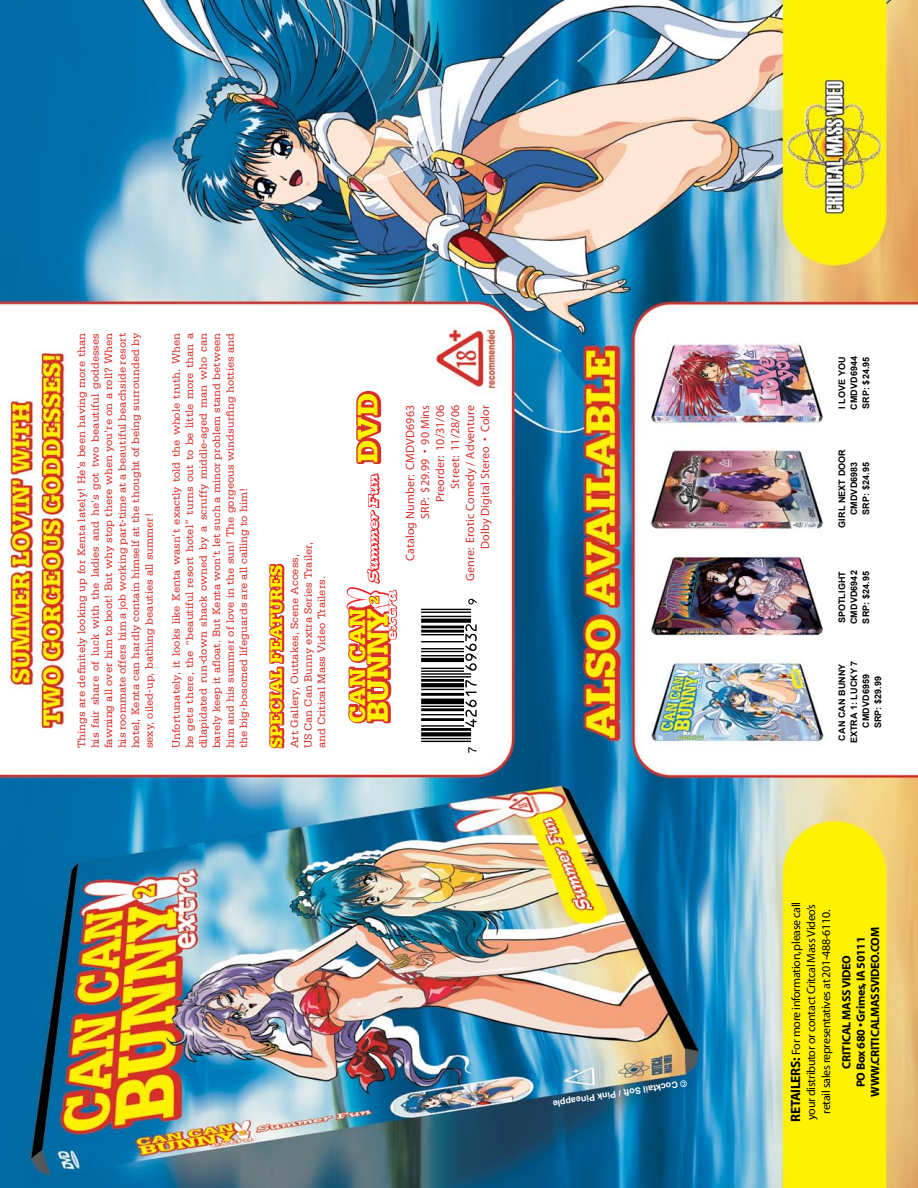
<style>
.page{position:relative;width:918px;height:1188px;background:#fff}
.page>*{position:absolute;margin:0;border:0;box-sizing:border-box;transform-origin:0 0}
.t1{font:900 31.05px "Serifa";color:#fff200}
.t2{font:900 30px "Serifa";color:#fff200}
.t3{font:900 23.7px "Serifa";color:#fff200}
.t4{font:900 17.85px "Serifa";color:#fff200}
.t5{font:italic 13.2px "Postino";color:#fff}
.t6{font:12px/15px "Myriad";letter-spacing:.01em;color:#d72f2c;text-align:right}
.t7{font:12px/15px "Myriad";letter-spacing:-.025em;color:#000;text-align:center}
.t8{font:700 12px/14.4px "Myriad";letter-spacing:-.025em;color:#000;text-align:center}
.t9{font:11.25px/13.5px "Serifa";color:#d72f2b;text-align:justify}
.t10{font:700 9px/12px "Arial";letter-spacing:.01em;color:#000;text-align:center}
.t11{font:700 9px "Arial";color:#fff}
.s1{font-weight:700;font-size:13.5px}
</style>
<div class="page">
<img style="left:0;top:0;width:918px;height:1188px">
<svg style="left:468px;top:747px;width:9px;height:6px"></svg>
<hr style="left:421px;top:738px;width:50px;height:1px;background:#000">
<hr style="left:421px;top:741px;width:50px;height:1px;background:#000">
<hr style="left:421px;top:728px;width:50px;height:3px;background:#000">
<svg style="left:421px;top:732px;width:50px;height:4px"></svg>
<svg style="left:421px;top:679px;width:56px;height:48px"></svg>
<hr style="left:421px;top:673px;width:50px;height:2px;background:#000">
<hr style="left:421px;top:676px;width:50px;height:2px;background:#000">
<svg style="left:421px;top:624px;width:56px;height:48px"></svg>
<hr style="left:421px;top:616px;width:50px;height:1px;background:#000">
<svg style="left:421px;top:619px;width:50px;height:4px"></svg>
<hr style="left:421px;top:609px;width:50px;height:1px;background:#000">
<hr style="left:421px;top:612px;width:50px;height:1px;background:#000">
<svg style="left:468px;top:599px;width:9px;height:6px"></svg>
<svg style="left:267px;top:562px;width:19px;height:187px"></svg>
<svg style="left:354px;top:387px;width:30px;height:79px"></svg>
<svg style="left:346px;top:472px;width:53px;height:253px"></svg>
<p class="t9" style="left:75px;top:748px;width:417px;rotate:-90deg">Things are definitely looking up for Kenta lately! He’s been having more than his fair share of luck with the ladies and he’s got two beautiful goddesses fawning all over him to boot! But why stop there when you’re on a roll? When his roommate offers him a job working part-time at a beautiful beachside resort hotel, Kenta can hardly contain himself at the thought of being surrounded by sexy, oiled-up, bathing beauties all summer!</p>
<p class="t9" style="left:169px;top:748px;width:417px;rotate:-90deg">Unfortunately, it looks like Kenta wasn’t exactly told the whole truth. When he gets there, the “beautiful resort hotel” turns out to be little more than a dilapidated run-down shack owned by a scruffy middle-aged man who can barely keep it afloat. But Kenta won’t let such a minor problem stand between him and his summer of love in the sun! The gorgeous windsurfing hotties and the big-bosomed lifeguards are all calling to him!</p>
<h3 class="t4" style="left:266px;top:748px;width:184px;rotate:-90deg">SPECIAL FEATURES</h3>
<p class="t9" style="left:288px;top:748px;width:208px;text-align:left;rotate:-90deg">Art Gallery, Outtakes, Scene Access,<br>US Can Can Bunny extra Series Trailer, and Critical Mass Video Trailers.</p>
<h2 class="t2" style="left:350px;top:463px;width:71px;rotate:-90deg">DVD</h2>
<p class="t5" style="left:364px;top:582px;width:109px;rotate:-90deg">Summer Fun</p>
<h3 class="t3" style="left:344px;top:723px;width:116px;rotate:-90deg">CAN CAN</h3>
<h1 class="t1" style="left:360px;top:722px;width:134px;rotate:-90deg">BUNNY<sub>extra</sub></h1>
<p class="t6" style="left:403px;top:581px;width:177px;rotate:-90deg">Catalog Number: CMDVD6963<br>SRP: $29.99 • 90 Mins<br>Preorder: 10/31/06<br>Street: 11/28/06<br>Genre: Erotic Comedy / Adventure<br>Dolby Digital Stereo • Color</p>
<p class="t11" style="left:688px;top:1089px;width:137px;rotate:171deg">© Cocktail Soft / Pink Pineapple</p>
<p class="t10" style="left:836px;top:410px;width:55px;text-align:justify;rotate:-90deg">I LOVE YOU CMDVD6944<br>SRP: $24.95</p>
<p class="t10" style="left:836px;top:528px;width:80px;rotate:-90deg">GIRL NEXT DOOR<br>CMDVD6983<br>SRP: $24.95</p>
<p class="t10" style="left:836px;top:624px;width:55px;text-align:justify;rotate:-90deg">SPOTLIGHT CMDVD6942<br>SRP: $24.95</p>
<p class="t10" style="left:836px;top:743px;width:84px;rotate:-90deg">CAN CAN BUNNY<br>EXTRA 1: LUCKY 7<br>CMDVD6959<br>SRP: $29.99</p>
<p class="t7" style="left:789px;top:1122px;width:221px;rotate:-90deg"><span class="s1">RETAILERS:</span> For more information, please call your distributor or contact Critcal Mass Video’s retail sales representatives at 201-488-6110.</p>
<p class="t8" style="left:840px;top:1097px;width:171px;rotate:-90deg">CRITICAL MASS VIDEO<br>PO Box 680 • Grimes, IA 50111<br>WWW.CRITICALMASSVIDEO.COM</p>
</div>
